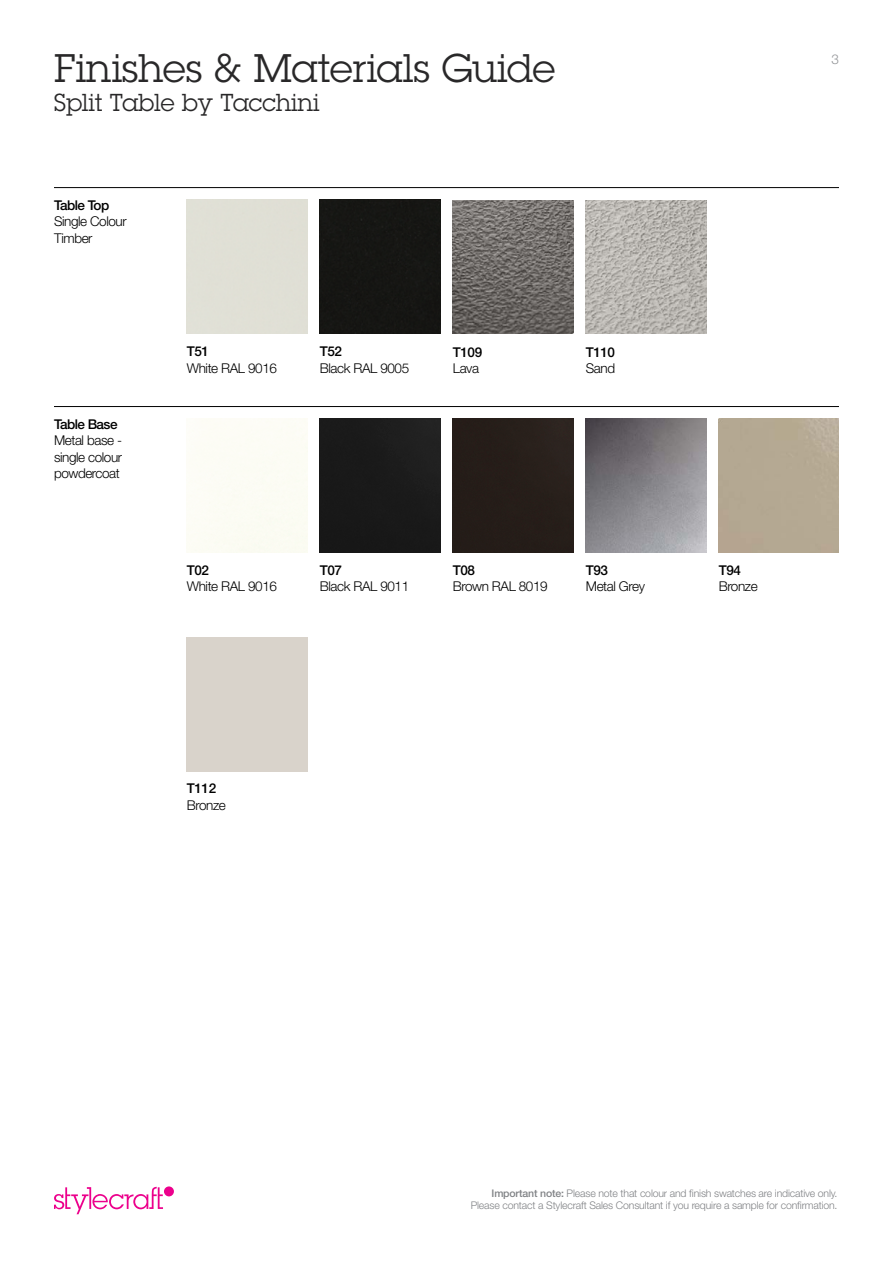
<style>
.page{position:relative;width:893px;height:1263px;background:#fff}
.page>*{position:absolute;margin:0;border:0;box-sizing:border-box;transform-origin:0 0}
.t1{font:39px "Lubalin Graph Std";color:#292829}
.t2{font:24px "Lubalin Graph Std";color:#292829}
.t3{font:300 13.5px/16.5px "Helvetica Neue LT Std";letter-spacing:-.03em;color:#000}
.t4{font:500 13.5px "Helvetica Neue LT Std";letter-spacing:-.03em;color:#000}
.t5{font:300 13.5px "Helvetica Neue LT Std";color:#939598}
.t6{font:300 10.5px/12px "Helvetica Neue LT Std";letter-spacing:-.015em;color:#808285;text-align:right}
.s1{font-weight:500}
</style>
<div class="page">
<div style="left:164px;top:1186px;width:10px;height:10px;background:#ec008c;border-radius:50%"></div>
<svg style="left:54px;top:1187px;width:109px;height:27px"></svg>
<div style="left:320px;top:419px;width:120px;height:133px;background:#1a1a1a"></div>
<div style="left:453px;top:419px;width:120px;height:133px;background:#261e19"></div>
<img style="left:586px;top:419px;width:120px;height:133px">
<hr style="left:54px;top:187px;width:785px;height:1px;background:#000">
<hr style="left:54px;top:406px;width:785px;height:1px;background:#000">
<div style="left:320px;top:200px;width:120px;height:133px;background:#161613"></div>
<img style="left:453px;top:201px;width:120px;height:133px">
<img style="left:586px;top:201px;width:120px;height:133px">
<h1 class="t1" style="left:54px;top:44px;width:503px">Finishes &amp; Materials Guide</h1>
<h2 class="t2" style="left:54px;top:87px;width:267px">Split Table by Tacchini</h2>
<p class="t5" style="left:831px;top:51px;width:9px">3</p>
<p class="t4" style="left:54px;top:197px;width:57px">Table Top</p>
<p class="t3" style="left:54px;top:213px;width:74px">Single Colour<br>Timber</p>
<p class="t4" style="left:187px;top:343px;width:24px">T51</p>
<p class="t3" style="left:187px;top:359px;width:92px">White RAL 9016</p>
<p class="t4" style="left:320px;top:343px;width:24px">T52</p>
<p class="t3" style="left:320px;top:359px;width:91px">Black RAL 9005</p>
<p class="t4" style="left:453px;top:344px;width:31px">T109</p>
<p class="t3" style="left:453px;top:360px;width:28px">Lava</p>
<p class="t4" style="left:586px;top:344px;width:31px">T110</p>
<p class="t3" style="left:586px;top:360px;width:31px">Sand</p>
<p class="t4" style="left:54px;top:416px;width:65px">Table Base</p>
<p class="t3" style="left:54px;top:432px;width:70px;text-align:justify">Metal base - single colour powdercoat</p>
<p class="t4" style="left:187px;top:562px;width:24px">T02</p>
<p class="t3" style="left:187px;top:578px;width:92px">White RAL 9016</p>
<p class="t4" style="left:320px;top:562px;width:24px">T07</p>
<p class="t3" style="left:320px;top:578px;width:91px">Black RAL 9011</p>
<p class="t4" style="left:453px;top:562px;width:24px">T08</p>
<p class="t3" style="left:453px;top:578px;width:96px">Brown RAL 8019</p>
<p class="t4" style="left:586px;top:562px;width:24px">T93</p>
<p class="t3" style="left:586px;top:578px;width:61px">Metal Grey</p>
<p class="t4" style="left:719px;top:562px;width:24px">T94</p>
<p class="t3" style="left:719px;top:578px;width:41px">Bronze</p>
<p class="t4" style="left:187px;top:781px;width:31px">T112</p>
<p class="t3" style="left:187px;top:797px;width:41px">Bronze</p>
<p class="t6" style="left:471px;top:1187px;width:368px"><span class="s1">Important note:</span> Please note that colour and finish swatches are indicative only.<br>Please contact a Stylecraft Sales Consultant if you require a sample for confirmation.</p>
</div>
